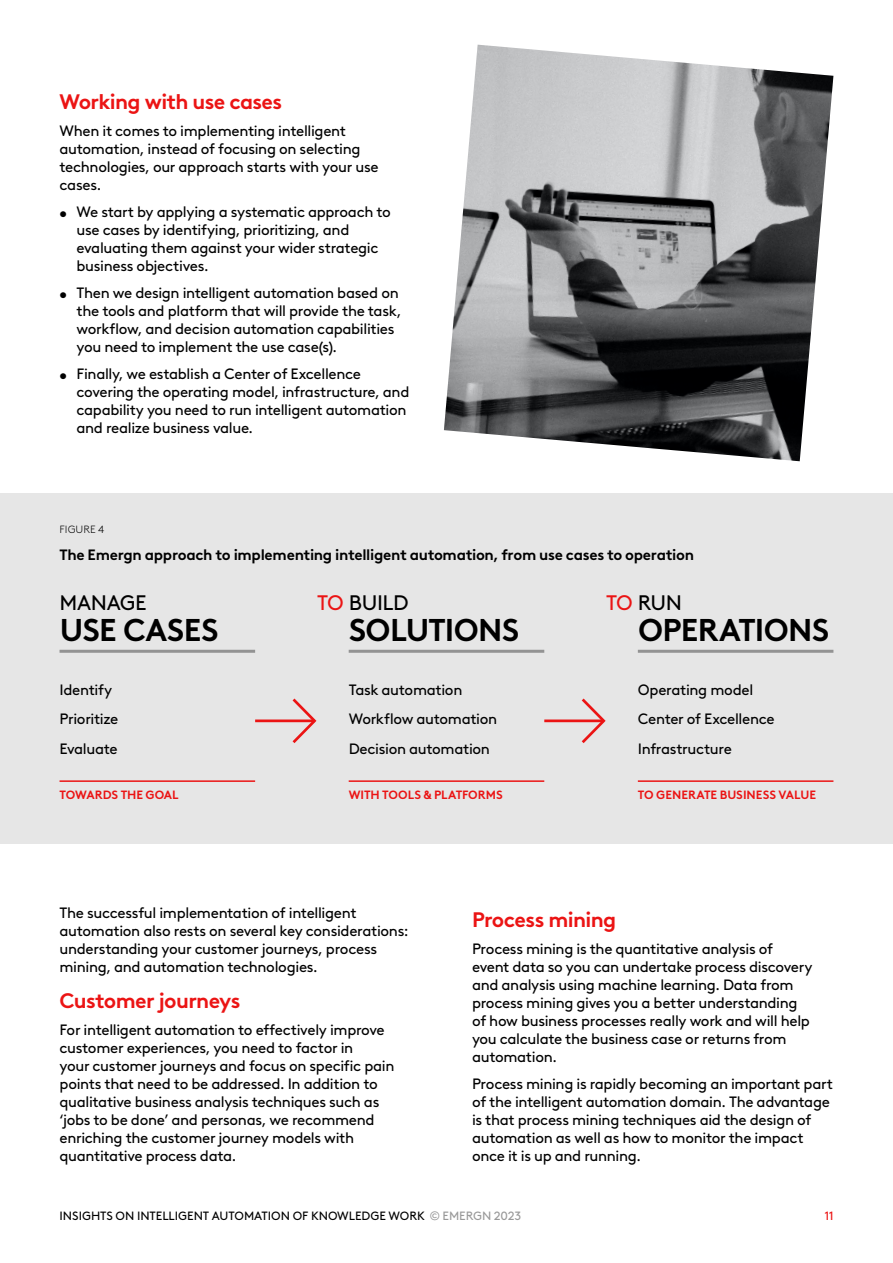
<style>
.page{position:relative;width:893px;height:1263px;background:#fff}
.page>*{position:absolute;margin:0;border:0;box-sizing:border-box;transform-origin:0 0}
.Body_copy{font:700 31.5px "Brown LL Pan";letter-spacing:-.02em;color:#000}
.Smaller_RED_sub-head{font:700 21px "Brown LL Pan";letter-spacing:-.03em;color:#eb1414}
.Body_copy-2{font:21px "Brown LL Pan";letter-spacing:-.02em;color:#000}
.Body_copy-3{font:700 21px "Brown LL Pan";letter-spacing:-.03em;color:#eb1414}
.Body_copy-4{font:15px/18px "Brown LL Pan";letter-spacing:-.02em;color:#000}
.Smaller_RED_sub-head-2{font:15px "Brown LL Pan";letter-spacing:-.02em;color:#000}
.Body_copy-5{font:700 15px "Brown LL Pan";letter-spacing:-.02em;color:#000}
.t1{font:12px "Brown LL Pan";letter-spacing:-.005em;color:#000}
.Body_copy-6{font:700 12px "Brown LL Pan";color:#eb1414}
.t2{font:12px "Brown LL Pan";color:#eb1414}
.Body_copy-7{font:300 10.5px "Brown LL Pan";letter-spacing:.005em;color:#000}
.s1{font-size:12px}
.s2{color:#eb1414}
.s3{color:#999}
</style>
<div class="page">
<div style="left:0;top:493px;width:893px;height:351px;background:#e6e6e6"></div>
<img style="left:444px;top:45px;width:389px;height:416px">
<hr style="left:60px;top:780px;width:195px;height:2px;background:#eb1414">
<hr style="left:349px;top:780px;width:195px;height:2px;background:#eb1414">
<hr style="left:638px;top:780px;width:195px;height:2px;background:#eb1414">
<hr style="left:544px;top:719px;width:60px;height:3px;background:#eb1414">
<svg style="left:579px;top:698px;width:27px;height:45px"></svg>
<hr style="left:255px;top:719px;width:60px;height:3px;background:#eb1414">
<svg style="left:290px;top:698px;width:27px;height:45px"></svg>
<hr style="left:60px;top:650px;width:195px;height:3px;background:#939393">
<hr style="left:349px;top:650px;width:195px;height:3px;background:#939393">
<hr style="left:638px;top:650px;width:195px;height:3px;background:#939393">
<p class="Smaller_RED_sub-head" style="left:60px;top:86px;width:224px">Working with use cases</p>
<p class="Body_copy-4" style="left:60px;top:121px;width:321px">When it comes to implementing intelligent automation, instead of focusing on selecting technologies, our approach starts with your use cases.</p>
<p class="Body_copy-4" style="left:77px;top:202px;width:316px;text-indent:-17px"><span class="s1">•</span> We start by applying a systematic approach to use cases by identifying, prioritizing, and evaluating them against your wider strategic business objectives.</p>
<p class="Body_copy-4" style="left:77px;top:283px;width:326px;text-indent:-17px"><span class="s1">•</span> Then we design intelligent automation based on the tools and platform that will provide the task, workflow, and decision automation capabilities you need to implement the use case(s).</p>
<p class="Body_copy-4" style="left:77px;top:364px;width:334px;text-indent:-17px"><span class="s1">•</span> Finally, we establish a Center of Excellence covering the operating model, infrastructure, and capability you need to run intelligent automation and realize business value.</p>
<p class="Body_copy-7" style="left:60px;top:522px;width:46px">FIGURE 4</p>
<p class="Body_copy-5" style="left:60px;top:543px;width:636px">The Emergn approach to implementing intelligent automation, from use cases to operation</p>
<p class="Body_copy-2" style="left:60px;top:587px;width:89px">MANAGE</p>
<p class="Body_copy" style="left:60px;top:606px;width:160px">USE CASES</p>
<p class="Smaller_RED_sub-head-2" style="left:60px;top:678px;width:54px">Identify</p>
<p class="Smaller_RED_sub-head-2" style="left:60px;top:708px;width:60px">Prioritize</p>
<p class="Smaller_RED_sub-head-2" style="left:60px;top:738px;width:60px">Evaluate</p>
<p class="Body_copy-6" style="left:60px;top:785px;width:121px">TOWARDS THE GOAL</p>
<p class="Body_copy-2" style="left:317px;top:587px;width:93px"><span class="s2">TO</span> BUILD</p>
<p class="Body_copy" style="left:349px;top:606px;width:172px">SOLUTIONS</p>
<p class="Smaller_RED_sub-head-2" style="left:349px;top:678px;width:115px">Task automation</p>
<p class="Smaller_RED_sub-head-2" style="left:349px;top:708px;width:150px">Workflow automation</p>
<p class="Smaller_RED_sub-head-2" style="left:349px;top:738px;width:143px">Decision automation</p>
<p class="Body_copy-6" style="left:349px;top:785px;width:156px">WITH TOOLS &amp; PLATFORMS</p>
<p class="Body_copy-2" style="left:606px;top:587px;width:78px"><span class="s2">TO</span> RUN</p>
<p class="Body_copy" style="left:638px;top:606px;width:193px">OPERATIONS</p>
<p class="Smaller_RED_sub-head-2" style="left:638px;top:678px;width:117px">Operating model</p>
<p class="Smaller_RED_sub-head-2" style="left:638px;top:708px;width:138px">Center of Excellence</p>
<p class="Smaller_RED_sub-head-2" style="left:638px;top:738px;width:96px">Infrastructure</p>
<p class="Body_copy-6" style="left:638px;top:785px;width:180px">TO GENERATE BUSINESS VALUE</p>
<p class="Body_copy-4" style="left:60px;top:902px;width:351px">The successful implementation of intelligent automation also rests on several key considerations: understanding your customer journeys, process mining, and automation technologies.</p>
<p class="Smaller_RED_sub-head" style="left:60px;top:984px;width:182px">Customer journeys</p>
<p class="Body_copy-4" style="left:60px;top:1020px;width:336px">For intelligent automation to effectively improve customer experiences, you need to factor in<br>your customer journeys and focus on specific pain points that need to be addressed. In addition to qualitative business analysis techniques such as ‘jobs to be done’ and personas, we recommend enriching the customer journey models with quantitative process data.</p>
<p class="Body_copy-3" style="left:472px;top:903px;width:146px">Process mining</p>
<p class="Body_copy-4" style="left:472px;top:938px;width:342px">Process mining is the quantitative analysis of event data so you can undertake process discovery and analysis using machine learning. Data from process mining gives you a better understanding of how business processes really work and will help you calculate the business case or returns from automation.</p>
<p class="Body_copy-4" style="left:472px;top:1074px;width:362px">Process mining is rapidly becoming an important part of the intelligent automation domain. The advantage is that process mining techniques aid the design of automation as well as how to monitor the impact once it is up and running.</p>
<p class="t1" style="left:60px;top:1207px;width:463px">INSIGHTS ON INTELLIGENT AUTOMATION OF KNOWLEDGE WORK <span class="s3">© EMERGN 2023</span></p>
<p class="t2" style="left:825px;top:1207px;width:10px">11</p>
</div>
